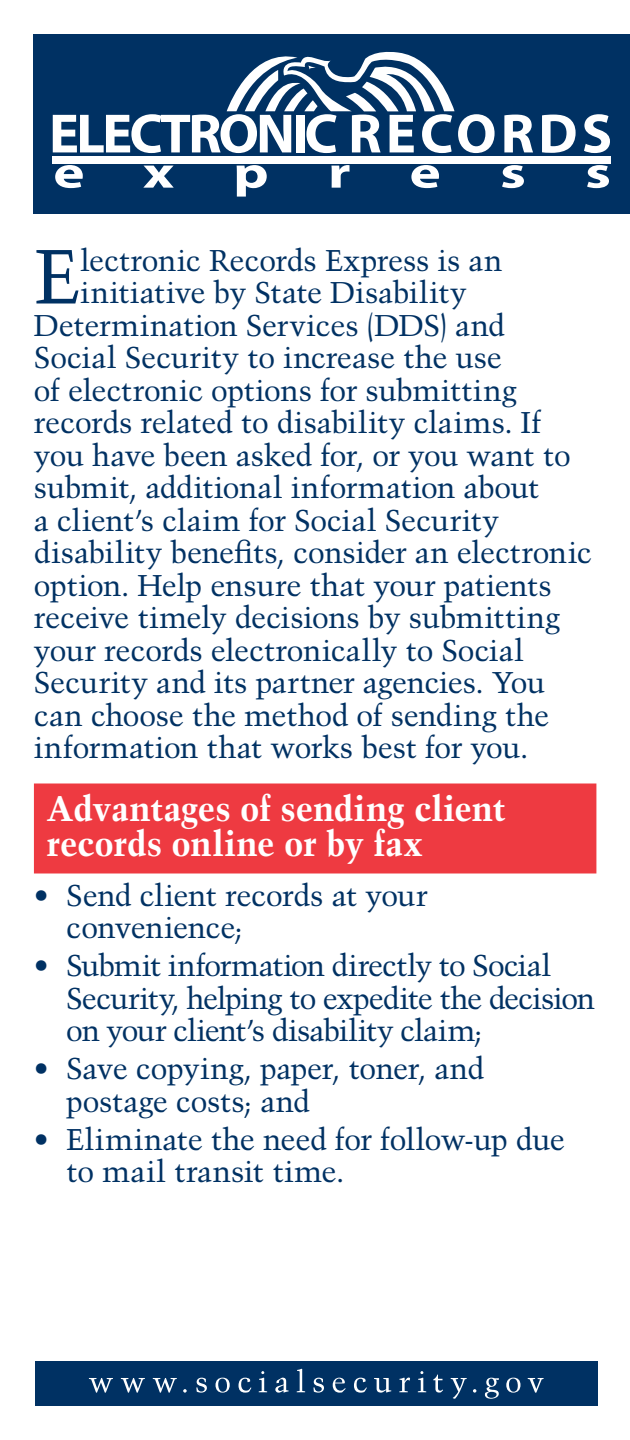
<style>
.page{position:relative;width:630px;height:1440px;background:#fff}
.page>*{position:absolute;margin:0;border:0;box-sizing:border-box;transform-origin:0 0}
.Intro_Paragraph{font:76.5px "Trump Mediaeval";color:#003163}
.Header1_2lines{font:700 35px/35px "Trump Mediaeval";letter-spacing:-.005em;color:#fff}
.Intro_Paragraph-2{font:30px "Trump Mediaeval";letter-spacing:-.01em;color:#003163}
._1st_bullet{font:30px/32.5px "Trump Mediaeval";letter-spacing:-.02em;color:#003163}
</style>
<div class="page">
<div style="left:35px;top:1361px;width:563px;height:45px;background:#003163"></div>
<svg style="left:89px;top:1369px;width:455px;height:30px"></svg>
<div style="left:34px;top:34px;width:596px;height:180px;background:#003163"></div>
<div style="left:34px;top:783px;width:562px;height:90px;background:#ee3a41"></div>
<svg style="left:55px;top:165px;width:28px;height:23px"></svg>
<svg style="left:143px;top:166px;width:31px;height:22px"></svg>
<svg style="left:237px;top:165px;width:30px;height:32px"></svg>
<svg style="left:331px;top:165px;width:19px;height:23px"></svg>
<svg style="left:411px;top:165px;width:28px;height:23px"></svg>
<svg style="left:502px;top:165px;width:22px;height:23px"></svg>
<svg style="left:587px;top:165px;width:22px;height:23px"></svg>
<svg style="left:53px;top:52px;width:442px;height:101px"></svg>
<svg style="left:504px;top:115px;width:29px;height:37px"></svg>
<svg style="left:542px;top:115px;width:34px;height:38px"></svg>
<svg style="left:584px;top:114px;width:26px;height:39px"></svg>
<div style="left:52px;top:156px;width:559px;height:7px;background:#fff"></div>
<p class="Intro_Paragraph" style="left:34px;top:230px;width:48px">E</p>
<p class="Intro_Paragraph-2" style="left:80px;top:242px;width:424px">lectronic Records Express is an</p>
<p class="Intro_Paragraph-2" style="left:80px;top:275px;width:388px">initiative by State Disability</p>
<p class="Intro_Paragraph-2" style="left:34px;top:307px;width:472px">Determination Services (DDS) and</p>
<p class="Intro_Paragraph-2" style="left:34px;top:340px;width:469px">Social Security to increase the use</p>
<p class="Intro_Paragraph-2" style="left:34px;top:372px;width:484px">of electronic options for submitting</p>
<p class="Intro_Paragraph-2" style="left:34px;top:405px;width:509px">records related to disability claims. If</p>
<p class="Intro_Paragraph-2" style="left:34px;top:437px;width:538px">you have been asked for, or you want to</p>
<p class="Intro_Paragraph-2" style="left:34px;top:470px;width:507px">submit, additional information about</p>
<p class="Intro_Paragraph-2" style="left:34px;top:502px;width:467px">a client’s claim for Social Security</p>
<p class="Intro_Paragraph-2" style="left:34px;top:535px;width:559px">disability benefits, consider an electronic</p>
<p class="Intro_Paragraph-2" style="left:34px;top:567px;width:519px">option. Help ensure that your patients</p>
<p class="Intro_Paragraph-2" style="left:34px;top:600px;width:528px">receive timely decisions by submitting</p>
<p class="Intro_Paragraph-2" style="left:34px;top:632px;width:492px">your records electronically to Social</p>
<p class="Intro_Paragraph-2" style="left:34px;top:665px;width:513px">Security and its partner agencies. You</p>
<p class="Intro_Paragraph-2" style="left:34px;top:697px;width:517px">can choose the method of sending the</p>
<p class="Intro_Paragraph-2" style="left:34px;top:730px;width:496px">information that works best for you.</p>
<h1 class="Header1_2lines" style="left:47px;top:790px;width:461px">Advantages of sending client records online or by fax</h1>
<p class="_1st_bullet" style="left:66px;top:879px;width:363px;text-indent:-32px">• Send client records at your convenience;</p>
<p class="_1st_bullet" style="left:66px;top:949px;width:530px;text-indent:-32px">• Submit information directly to Social<br>Security, helping to expedite the decision on your client’s disability claim;</p>
<p class="_1st_bullet" style="left:66px;top:1052px;width:419px;text-indent:-32px">• Save copying, paper, toner, and postage costs; and</p>
<p class="_1st_bullet" style="left:66px;top:1123px;width:500px;text-indent:-32px">• Eliminate the need for follow-up due to mail transit time.</p>
</div>
